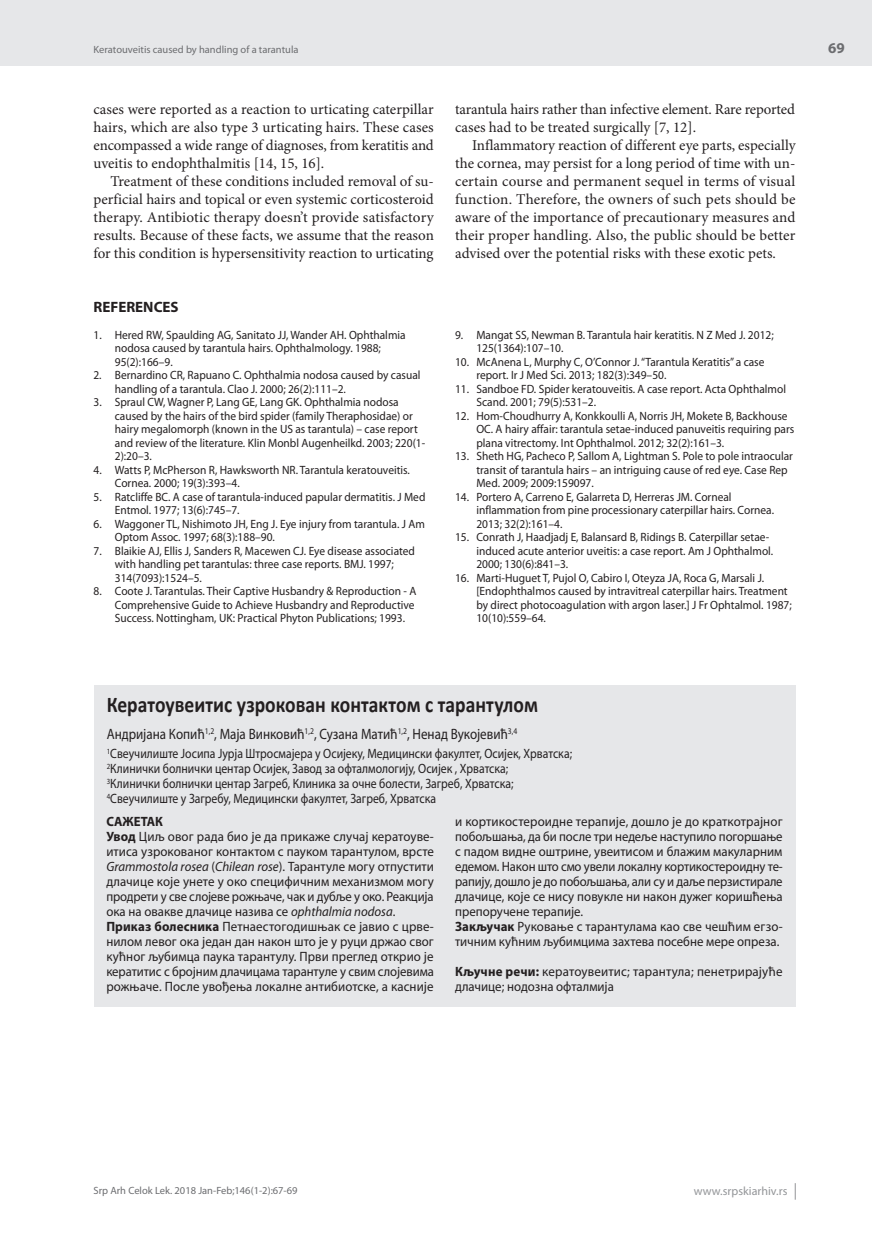
<style>
.page{position:relative;width:872px;height:1234px;background:#fff}
.page>*{position:absolute;margin:0;border:0;box-sizing:border-box;transform-origin:0 0}
.t1{font:700 22.5px "Calibri";color:#231f20;scale:.87 1}
.t2{font:15px/18px "Minion Pro";letter-spacing:-.005em;color:#231f20;text-align:justify}
.t3{font:15px "Myriad Pro";color:#231f20;scale:.87 1}
.t4{font:700 15px "Myriad Pro";color:#231f20}
.t5{font:700 15px "Myriad Pro";color:#6c6d70}
.t6{font:13.5px/15px "Myriad Pro";color:#231f20;scale:.96 1}
.t7{font:13.5px/15px "Myriad Pro";color:#231f20;scale:.87 1}
.t8{font:12px/13.5px "Myriad Pro";color:#231f20;scale:.95 1}
.t9{font:12px "Myriad Pro";color:#939598}
.t10{font:10.5px "Myriad Pro";color:#6c6d70}
.s1{font-style:italic}
.s2{font-weight:700}
</style>
<div class="page">
<div style="left:0;top:0;width:872px;height:66px;background:#e6e7e9"></div>
<svg style="left:795px;top:1183px;width:1px;height:16px"></svg>
<div style="left:94px;top:685px;width:701px;height:321px;background:#e6e7e9"></div>
<p class="t10" style="left:94px;top:43px;width:206px">Keratouveitis caused by handling of a tarantula</p>
<p class="t2" style="left:94px;top:100px;width:342px">cases were reported as a reaction to urticating caterpillar hairs, which are also type 3 urticating hairs. These cases encompassed a wide range of diagnoses, from keratitis and uveitis to endophthalmitis [14, 15, 16].</p>
<p class="t2" style="left:94px;top:172px;width:342px;text-indent:17px">Treatment of these conditions included removal of su&shy;perficial hairs and topical or even systemic corticosteroid therapy. Antibiotic therapy doesn’t provide satisfactory results. Because of these facts, we assume that the reason for this condition is hypersensitivity reaction to urticating</p>
<p class="t4" style="left:94px;top:297px;width:87px">REFERENCES</p>
<p class="t8" style="left:115px;top:328px;width:308px;text-indent:-21px">1. Hered RW, Spaulding AG, Sanitato JJ, Wander AH. Ophthalmia nodosa caused by tarantula hairs. Ophthalmology. 1988;<br>95(2):166–9.</p>
<p class="t8" style="left:115px;top:368px;width:323px;text-indent:-21px">2<span class="s1">.</span> Bernardino CR, Rapuano C. Ophthalmia nodosa caused by casual handling of a tarantula. Clao J. 2000; 26(2):111–2.</p>
<p class="t8" style="left:115px;top:395px;width:328px;text-indent:-21px">3. Spraul CW, Wagner P, Lang GE, Lang GK. Ophthalmia nodosa caused by the hairs of the bird spider (family Theraphosidae) or hairy megalomorph (known in the US as tarantula) – case report and review of the literature. Klin Monbl Augenheilkd. 2003; 220(1- 2):20–3.</p>
<p class="t8" style="left:115px;top:463px;width:312px;text-indent:-21px">4. Watts P, McPherson R, Hawksworth NR. Tarantula keratouveitis.<br>Cornea. 2000; 19(3):393–4.</p>
<p class="t8" style="left:115px;top:490px;width:328px;text-indent:-21px">5. Ratcliffe BC. A case of tarantula-induced papular dermatitis. J Med<br>Entmol. 1977; 13(6):745–7.</p>
<p class="t8" style="left:115px;top:517px;width:328px;text-indent:-21px">6. Waggoner TL, Nishimoto JH, Eng J. Eye injury from tarantula. J Am<br>Optom Assoc. 1997; 68(3):188–90.</p>
<p class="t8" style="left:115px;top:544px;width:317px;text-indent:-21px">7. Blaikie AJ, Ellis J, Sanders R, Macewen CJ. Eye disease associated with handling pet tarantulas: three case reports. BMJ. 1997;<br>314(7093):1524–5.</p>
<p class="t8" style="left:115px;top:584px;width:319px;text-indent:-21px">8. Coote J. Tarantulas. Their Captive Husbandry &amp; Reproduction - A<br>Comprehensive Guide to Achieve Husbandry and Reproductive<br>Success. Nottingham, UK: Practical Phyton Publications; 1993.</p>
<p class="t2" style="left:455px;top:100px;width:341px">tarantula hairs rather than infective element. Rare reported cases had to be treated surgically [7, 12].</p>
<p class="t2" style="left:455px;top:136px;width:342px;text-indent:17px">Inflammatory reaction of different eye parts, especially the cornea, may persist for a long period of time with un&shy;certain course and permanent sequel in terms of visual function. Therefore, the owners of such pets should be aware of the importance of precautionary measures and their proper handling. Also, the public should be better advised over the potential risks with these exotic pets.</p>
<p class="t8" style="left:476px;top:328px;width:314px;text-indent:-21px">9. Mangat SS, Newman B. Tarantula hair keratitis. N Z Med J. 2012;<br>125(1364):107–10.</p>
<p class="t8" style="left:476px;top:355px;width:305px;text-indent:-21px">10. McAnena L, Murphy C, O’Connor J. “Tarantula Keratitis” a case report. Ir J Med Sci. 2013; 182(3):349–50.</p>
<p class="t8" style="left:476px;top:382px;width:327px;text-indent:-21px">11. Sandboe FD. Spider keratouveitis. A case report. Acta Ophthalmol<br>Scand. 2001; 79(5):531–2.</p>
<p class="t8" style="left:476px;top:409px;width:336px;text-indent:-21px">12. Hom-Choudhurry A, Konkkoulli A, Norris JH, Mokete B, Backhouse<br>OC. A hairy affair: tarantula setae-induced panuveitis requiring pars plana vitrectomy. Int Ophthalmol. 2012; 32(2):161–3.</p>
<p class="t8" style="left:476px;top:449px;width:335px;text-indent:-21px">13. Sheth HG, Pacheco P, Sallom A, Lightman S. Pole to pole intraocular transit of tarantula hairs – an intriguing cause of red eye. Case Rep<br>Med. 2009; 2009:159097.</p>
<p class="t8" style="left:476px;top:490px;width:315px;text-indent:-21px">14. Portero A, Carreno E, Galarreta D, Herreras JM. Corneal inflammation from pine processionary caterpillar hairs. Cornea.<br>2013; 32(2):161–4.</p>
<p class="t8" style="left:476px;top:530px;width:314px;text-indent:-21px">15. Conrath J, Haadjadj E, Balansard B, Ridings B. Caterpillar setae&shy;induced acute anterior uveitis: a case report. Am J Ophthalmol.<br>2000; 130(6):841–3.</p>
<p class="t8" style="left:476px;top:571px;width:333px;text-indent:-21px">16. Marti-Huguet T, Pujol O, Cabiro I, Oteyza JA, Roca G, Marsali J. [Endophthalmos caused by intravitreal caterpillar hairs. Treatment by direct photocoagulation with argon laser.] J Fr Ophtalmol. 1987; 10(10):559–64.</p>
<h1 class="t1" style="left:107px;top:690px;width:497px">Кератоувеитис узрокован контактом с тарантулом</h1>
<p class="t3" style="left:107px;top:724px;width:473px">Андријана Копић<sup>1,2</sup>, Маја Винковић<sup>1,2</sup>, Сузана Матић<sup>1,2</sup>, Ненад Вукојевић<sup>3,4</sup></p>
<p class="t7" style="left:107px;top:745px;width:536px"><sup>1</sup>Свеучилиште Јосипа Јурја Штросмајера у Осијеку, Медицински факултет, Осијек, Хрватска; <sup>2</sup>Клинички болнички центар Осијек, Завод за офталмологију, Осијек , Хрватска;<br><sup>3</sup>Клинички болнички центар Загреб, Клиника за очне болести, Загреб, Хрватска; <sup>4</sup>Свеучилиште у Загребу, Медицински факултет, Загреб, Хрватска</p>
<p class="t6" style="left:106px;top:813px;width:343px"><span class="s2">САЖЕТАК<br>Увод</span> Циљ овог рада био је да прикаже случај кератоуве&shy;итиса узрокованог контактом с пауком тарантулом, врсте <span class="s1">Grammostola rosea</span> (<span class="s1">Chilean rose</span>). Тарантуле могу отпустити длачице које унете у око специфичним механизмом могу продрети у све слојеве рожњаче, чак и дубље у око. Реакција ока на овакве длачице назива се <span class="s1">ophthalmia nodosa</span>.<br><span class="s2">Приказ болесника</span> Петнаестогодишњак се јавио с црве&shy;нилом левог ока један дан након што је у руци држао свог кућног љубимца паука тарантулу. Први преглед открио је кератитис с бројним длачицама тарантуле у свим слојевима рожњаче. После увођења локалне антибиотске, а касније</p>
<p class="t6" style="left:455px;top:813px;width:343px">и кортикостероидне терапије, дошло је до краткотрајног побољшања, да би после три недеље наступило погоршање с падом видне оштрине, увеитисом и блажим макуларним едемом. Након што смо увели локалну кортикостероидну те&shy;рапију, дошло је до побољшања, али су и даље перзистирале длачице, које се нису повукле ни након дужег коришћења препоручене терапије.<br><span class="s2">Закључак</span> Руковање с тарантулама као све чешћим егзо&shy;тичним кућним љубимцима захтева посебне мере опреза.</p>
<p class="t6" style="left:455px;top:963px;width:342px"><span class="s2">Кључне речи:</span> кератоувеитис; тарантула; пенетрирајуће длачице; нодозна офталмија</p>
<p class="t5" style="left:828px;top:38px;width:18px">69</p>
<p class="t10" style="left:94px;top:1184px;width:205px">Srp Arh Celok Lek. 2018 Jan-Feb;146(1-2):67-69</p>
<p class="t9" style="left:694px;top:1183px;width:95px">www.srpskiarhiv.rs</p>
</div>
